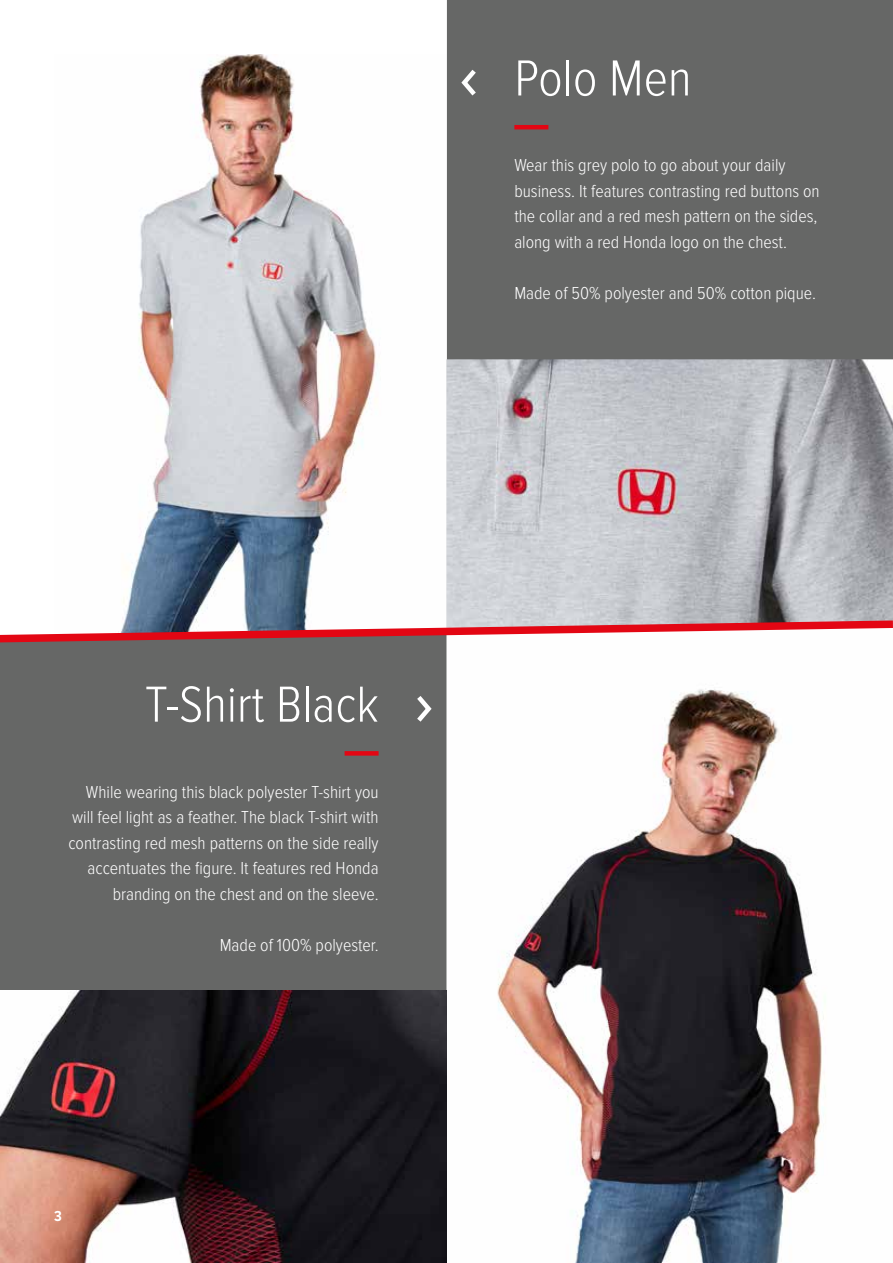
<style>
.page{position:relative;width:893px;height:1263px;background:#fff}
.page>*{position:absolute;margin:0;border:0;box-sizing:border-box;transform-origin:0 0}
.t1{font:300 52.5px "Proxima Nova Cond";color:#fff}
.t2{font:300 18px/25.5px "Proxima Nova Cond";color:#fff}
.t3{font:700 15px "Proxima Nova Cond";color:#fff}
</style>
<div class="page">
<img style="left:446px;top:646px;width:379px;height:617px">
<img style="left:122px;top:54px;width:255px;height:563px">
<div style="left:447px;top:0;width:446px;height:359px;background:#666766"></div>
<div style="left:0;top:646px;width:446px;height:345px;background:#666766"></div>
<hr style="left:514px;top:125px;width:34px;height:4px;background:#e30613">
<svg style="left:458px;top:65px;width:22px;height:35px"></svg>
<img style="left:446px;top:359px;width:447px;height:258px">
<div style="left:345px;top:751px;width:34px;height:5px;background:#e30613"></div>
<svg style="left:412px;top:691px;width:23px;height:35px"></svg>
<img style="left:0;top:991px;width:446px;height:272px">
<svg style="left:0;top:617px;width:893px;height:29px"></svg>
<h1 class="t1" style="left:514px;top:49px;width:179px">Polo Men</h1>
<p class="t2" style="left:514px;top:153px;width:307px">Wear this grey polo to go about your daily business. It features contrasting red buttons on the collar and a red mesh pattern on the sides, along with a red Honda logo on the chest.</p>
<p class="t2" style="left:514px;top:280px;width:303px">Made of 50% polyester and 50% cotton pique.</p>
<h1 class="t1" style="left:145px;top:675px;width:235px">T-Shirt Black</h1>
<p class="t2" style="left:68px;top:779px;width:312px;text-align:right">While wearing this black polyester T-shirt you will feel light as a feather. The black T-shirt with contrasting red mesh patterns on the side really accentuates the figure. It features red Honda branding on the chest and on the sleeve.</p>
<p class="t2" style="left:220px;top:932px;width:160px">Made of 100% polyester.</p>
<p class="t3" style="left:54px;top:1207px;width:9px">3</p>
</div>
